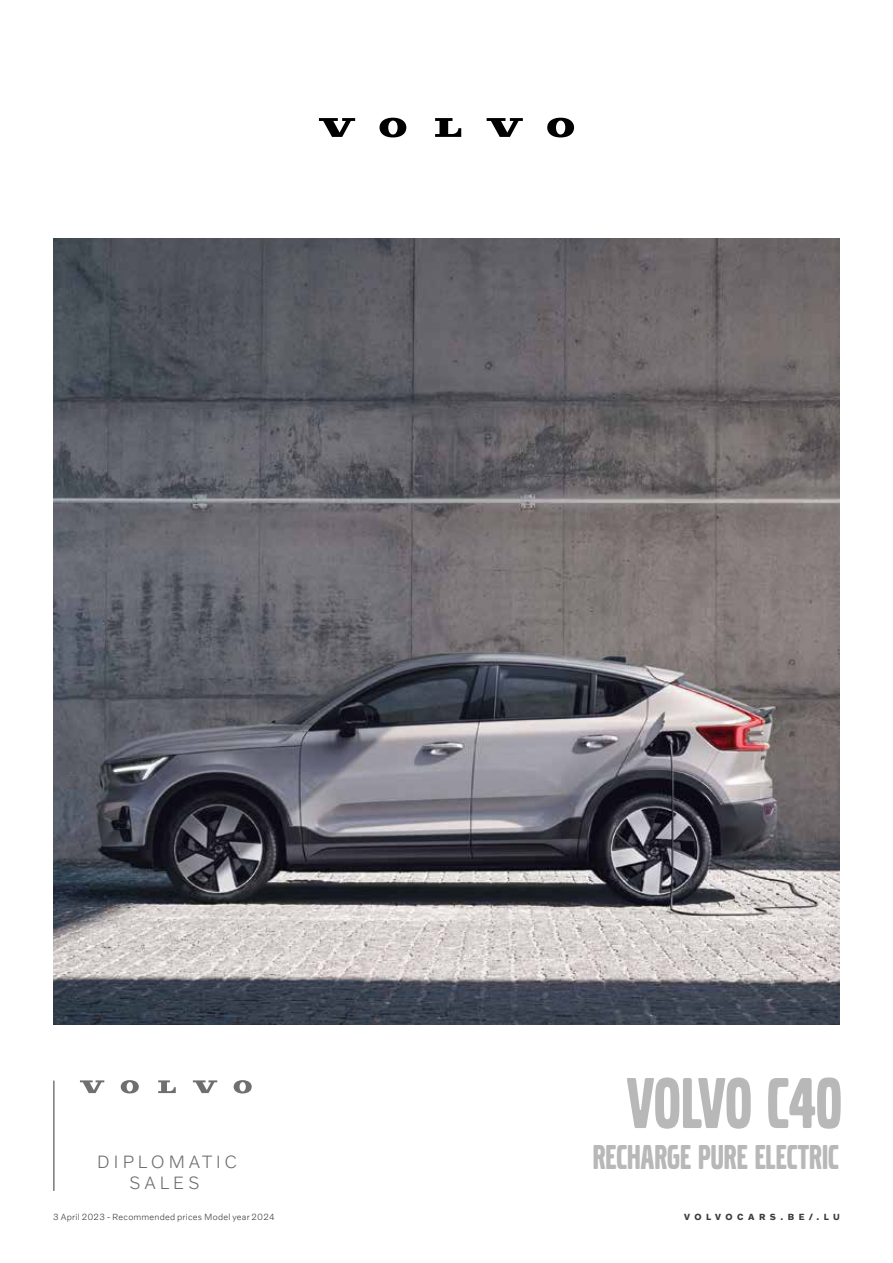
<style>
.page{position:relative;width:893px;height:1263px;background:#fff}
.page>*{position:absolute;margin:0;border:0;box-sizing:border-box;transform-origin:0 0}
.t1{font:75px "Volvo Broad Pro";color:#b9b8b8}
.t2{font:36px "Volvo Broad Pro";letter-spacing:.005em;color:#b9b8b8}
.t3{font:300 18px/21.6px "Volvo Novum";letter-spacing:.2em;color:#706f6f;text-align:center}
.t4{font:300 9px "Volvo Novum";letter-spacing:.025em;color:#3c3c3b}
.t5{font:700 9px "Volvo Novum";letter-spacing:.49em;color:#3c3c3b}
</style>
<div class="page">
<svg style="left:319px;top:118px;width:36px;height:19px"></svg>
<svg style="left:435px;top:118px;width:26px;height:19px"></svg>
<svg style="left:379px;top:118px;width:27px;height:19px"></svg>
<svg style="left:487px;top:118px;width:36px;height:19px"></svg>
<svg style="left:547px;top:118px;width:27px;height:19px"></svg>
<img style="left:53px;top:238px;width:787px;height:787px">
<hr style="left:53px;top:1080px;width:2px;height:111px;background:#706f6f">
<svg style="left:80px;top:1080px;width:24px;height:13px"></svg>
<svg style="left:158px;top:1080px;width:18px;height:13px"></svg>
<svg style="left:121px;top:1080px;width:18px;height:13px"></svg>
<svg style="left:193px;top:1080px;width:24px;height:13px"></svg>
<svg style="left:234px;top:1080px;width:18px;height:13px"></svg>
<h3 class="t3" style="left:97px;top:1150px;width:142px">DIPLOMATIC<br>SALES</h3>
<h1 class="t1" style="left:627px;top:1066px;width:217px">VOLVO C40</h1>
<h2 class="t2" style="left:593px;top:1139px;width:247px">RECHARGE PURE ELECTRIC</h2>
<p class="t4" style="left:53px;top:1211px;width:223px">3 April 2023 - Recommended prices Model year 2024</p>
<p class="t5" style="left:684px;top:1211px;width:157px">VOLVOCARS.BE/.LU</p>
</div>
